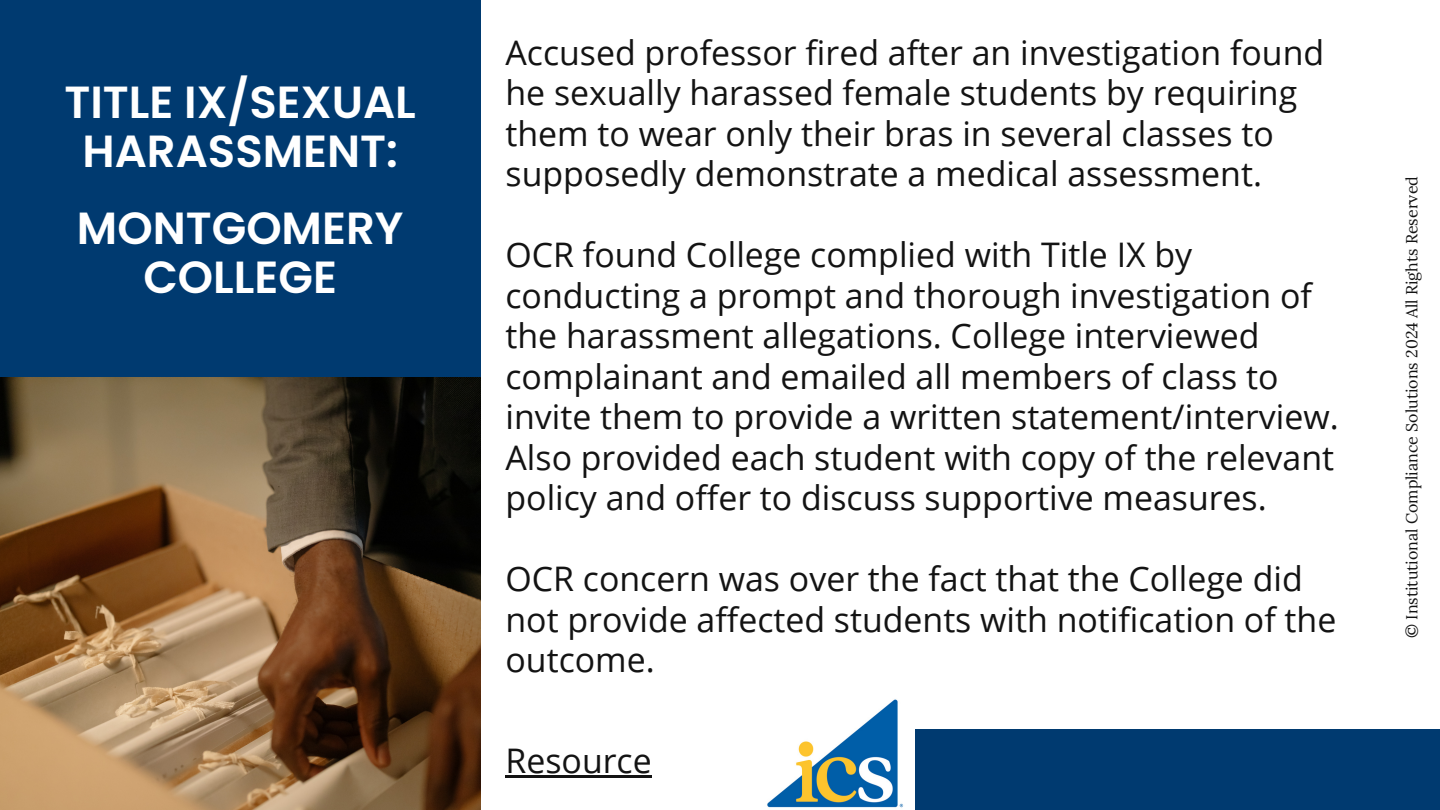
<style>
.page{position:relative;width:1440px;height:810px;background:#fff}
.page>*{position:absolute;margin:0;border:0;box-sizing:border-box;transform-origin:0 0}
.t1{font:600 45px/49.5px "Poppins";color:#fff;text-align:center}
.t2{font:33.9px/40.5px "Open Sans";color:#131313}
.t3{font:16px "Lora";color:#131313}
</style>
<div class="page">
<img style="left:0;top:377px;width:481px;height:433px">
<div style="left:0;top:0;width:480px;height:377px;background:#003a70"></div>
<div style="left:915px;top:729px;width:525px;height:81px;background:#003a70"></div>
<img style="left:767px;top:699px;width:137px;height:109px">
<hr style="left:506px;top:775px;width:146px;height:3px;background:#131313">
<p class="t1" style="left:65px;top:77px;width:353px">TITLE IX/SEXUAL<br>HARASSMENT:</p>
<p class="t1" style="left:77px;top:203px;width:328px">MONTGOMERY<br>COLLEGE</p>
<p class="t2" style="left:506px;top:32px;width:820px">Accused professor fired after an investigation found he sexually harassed female students by requiring them to wear only their bras in several classes to supposedly demonstrate a medical assessment.</p>
<p class="t2" style="left:506px;top:234px;width:835px">OCR found College complied with Title IX by conducting a prompt and thorough investigation of the harassment allegations. College interviewed complainant and emailed all members of class to invite them to provide a written statement/interview.<br>Also provided each student with copy of the relevant policy and offer to discuss supportive measures.</p>
<p class="t2" style="left:506px;top:558px;width:832px">OCR concern was over the fact that the College did not provide affected students with notification of the outcome.</p>
<p class="t2" style="left:506px;top:739px;width:148px">Resource</p>
<p class="t3" style="left:1401px;top:638px;width:463px;rotate:-90deg">© Institutional Compliance Solutions 2024 All Rights Reserved</p>
</div>
